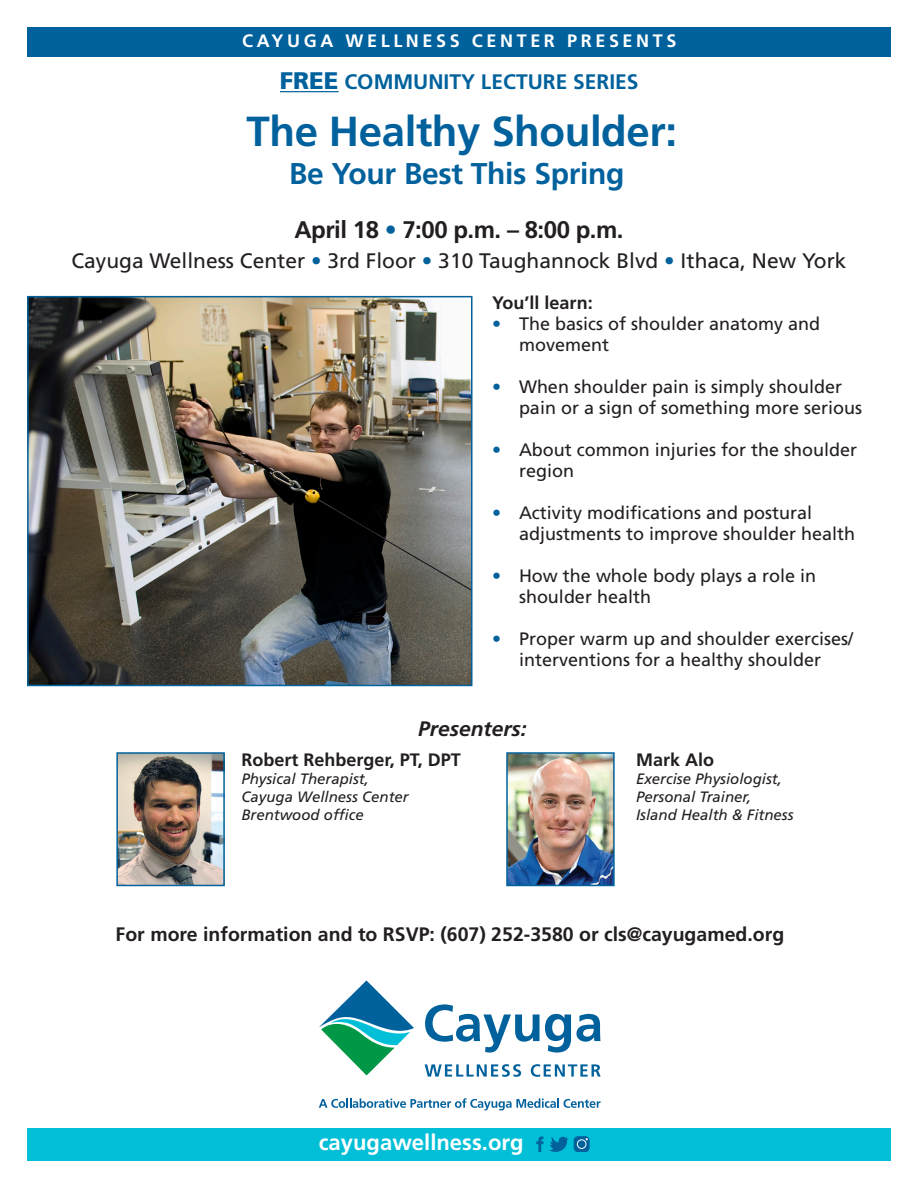
<style>
.page{position:relative;width:918px;height:1188px;background:#fff}
.page>*{position:absolute;margin:0;border:0;box-sizing:border-box;transform-origin:0 0}
._2__Body_Text{font:700 42px "Frutiger LT Std";letter-spacing:-.01em;color:#00619c}
._2__Body_Text-2{font:700 30px "Frutiger LT Std";letter-spacing:-.01em;color:#00619c}
._2__Body_Text-3{font:700 24px "Frutiger LT Std";letter-spacing:-.02em;color:#231f20}
._2__Body_Text-4{font:700 22.05px "Frutiger LT Std";color:#fff}
._2__Body_Text-5{font:21px "Frutiger LT Std";color:#231f20}
._3__Sub_Head{font:700 21px "Frutiger LT Std";color:#00619c}
._2__Body_Text-6{font:italic 700 21px "Frutiger LT Std";color:#231f20}
._2__Body_Text-7{font:700 19.5px "Frutiger LT Std";color:#231f20}
._2__Body_Text-8{font:18px/21px "Frutiger LT Std";color:#231f20}
._2__Body_Text-9{font:700 18px "Frutiger LT Std";color:#231f20}
._3__Sub_Head-2{font:700 18px "Frutiger LT Std";letter-spacing:.2em;color:#fff}
._2__Body_Text-10{font:italic 15px/18px "Frutiger LT Std";color:#231f20}
.s1{font-weight:900;font-size:24px}
.s2{color:#00619c}
</style>
<div class="page">
<div style="left:27px;top:1129px;width:864px;height:32px;background:#00bfd7"></div>
<div style="left:27px;top:27px;width:864px;height:29px;background:#00619c"></div>
<svg style="left:425px;top:1004px;width:175px;height:49px"></svg>
<svg style="left:319px;top:980px;width:95px;height:95px"></svg>
<svg style="left:319px;top:1098px;width:282px;height:12px"></svg>
<svg style="left:425px;top:1064px;width:96px;height:13px"></svg>
<svg style="left:531px;top:1064px;width:70px;height:13px"></svg>
<hr style="left:280px;top:91px;width:59px;height:1px;background:#00619c">
<svg style="left:536px;top:1136px;width:7px;height:16px"></svg>
<svg style="left:549px;top:1136px;width:20px;height:16px"></svg>
<svg style="left:574px;top:1136px;width:16px;height:16px"></svg>
<div style="left:577px;top:1139px;width:9px;height:10px;border:1px solid #fff;border-radius:50%"></div>
<img style="left:119px;top:755px;width:103px;height:128px">
<div style="left:116px;top:752px;width:109px;height:134px;border:2px solid #00619c"></div>
<img style="left:509px;top:755px;width:103px;height:128px">
<div style="left:506px;top:752px;width:109px;height:134px;border:2px solid #00619c"></div>
<img style="left:30px;top:299px;width:439px;height:384px">
<div style="left:27px;top:296px;width:445px;height:390px;border:2px solid #00619c"></div>
<p class="_3__Sub_Head-2" style="left:242px;top:30px;width:436px">CAYUGA WELLNESS CENTER PRESENTS</p>
<p class="_3__Sub_Head" style="left:280px;top:70px;width:360px"><span class="s1">FREE</span> COMMUNITY LECTURE SERIES</p>
<p class="_2__Body_Text" style="left:247px;top:107px;width:432px">The Healthy Shoulder:</p>
<p class="_2__Body_Text-2" style="left:289px;top:156px;width:337px">Be Your Best This Spring</p>
<p class="_2__Body_Text-3" style="left:294px;top:215px;width:331px">April 18 <span class="s2">•</span> 7:00 p.m. – 8:00 p.m.</p>
<p class="_2__Body_Text-5" style="left:71px;top:248px;width:777px">Cayuga Wellness Center <span class="s2">•</span> 3rd Floor <span class="s2">•</span> 310 Taughannock Blvd <span class="s2">•</span> Ithaca, New York</p>
<p class="_2__Body_Text-9" style="left:492px;top:293px;width:102px">You’ll learn:</p>
<p class="_2__Body_Text-8" style="left:519px;top:314px;width:303px;text-indent:-27px"><span class="s2">•</span> The basics of shoulder anatomy and movement</p>
<p class="_2__Body_Text-8" style="left:519px;top:377px;width:345px;text-indent:-27px"><span class="s2">•</span> When shoulder pain is simply shoulder pain or a sign of something more serious</p>
<p class="_2__Body_Text-8" style="left:519px;top:440px;width:340px;text-indent:-27px"><span class="s2">•</span> About common injuries for the shoulder region</p>
<p class="_2__Body_Text-8" style="left:519px;top:503px;width:338px;text-indent:-27px"><span class="s2">•</span> Activity modifications and postural adjustments to improve shoulder health</p>
<p class="_2__Body_Text-8" style="left:519px;top:566px;width:299px;text-indent:-27px"><span class="s2">•</span> How the whole body plays a role in shoulder health</p>
<p class="_2__Body_Text-8" style="left:492px;top:629px;width:363px;text-align:center"><span class="s2">•</span> Proper warm up and shoulder exercises/ interventions for a healthy shoulder</p>
<p class="_2__Body_Text-6" style="left:418px;top:716px;width:110px">Presenters:</p>
<p class="_2__Body_Text-9" style="left:241px;top:749px;width:221px">Robert Rehberger, PT, DPT</p>
<p class="_2__Body_Text-10" style="left:241px;top:770px;width:129px">Physical Therapist,</p>
<p class="_2__Body_Text-10" style="left:241px;top:788px;width:169px">Cayuga Wellness Center</p>
<p class="_2__Body_Text-10" style="left:241px;top:806px;width:124px">Brentwood office</p>
<p class="_2__Body_Text-9" style="left:636px;top:749px;width:80px">Mark Alo</p>
<p class="_2__Body_Text-10" style="left:636px;top:770px;width:159px">Exercise Physiologist,<br>Personal Trainer,<br>Island Health &amp; Fitness</p>
<p class="_2__Body_Text-7" style="left:116px;top:923px;width:670px">For more information and to RSVP: (607) 252-3580 or cls@cayugamed.org</p>
<p class="_2__Body_Text-4" style="left:319px;top:1129px;width:206px">cayugawellness.org</p>
</div>
